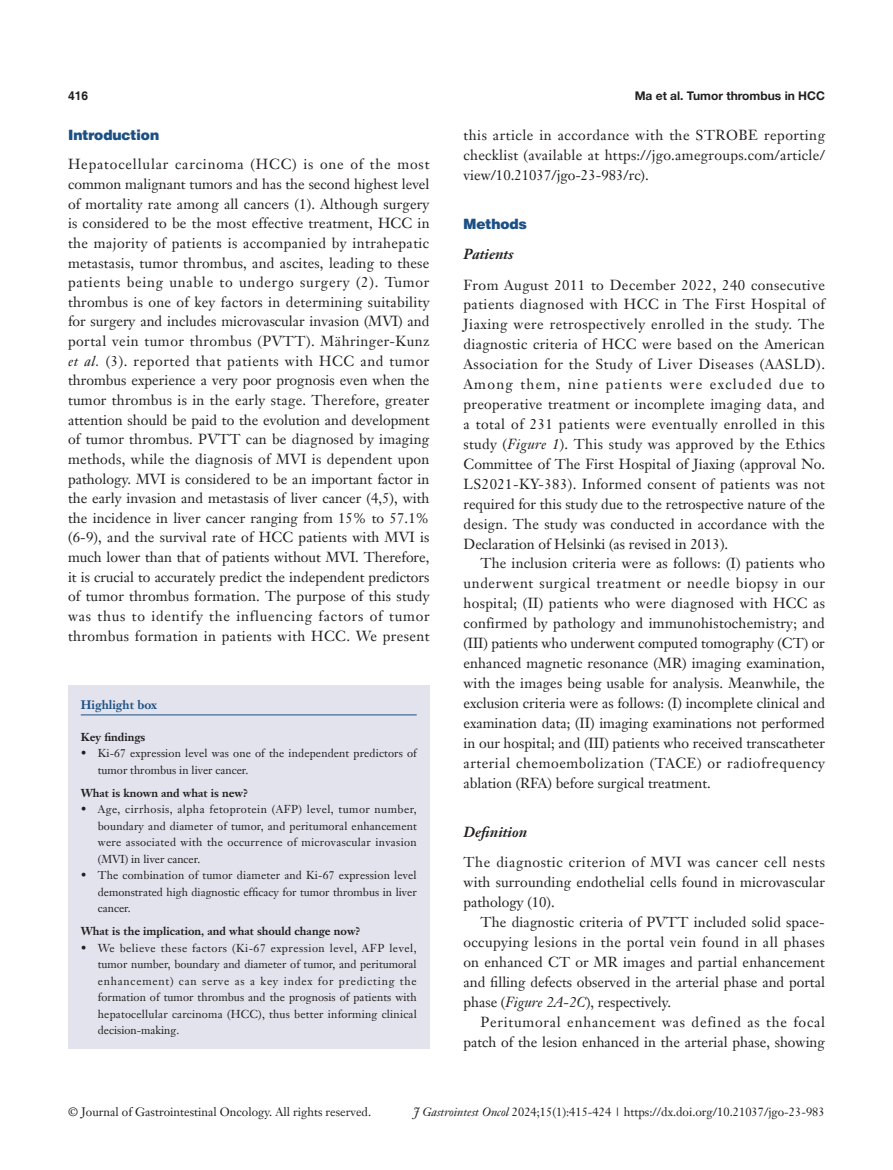
<style>
.page{position:relative;width:893px;height:1170px;background:#fff}
.page>*{position:absolute;margin:0;border:0;box-sizing:border-box;transform-origin:0 0}
.t1{font:14.25px/20px "Janson Text LT";color:#231f20;text-align:justify}
._2ji-6_5{font:italic 700 14.25px "Janson Text LT";color:#231f20}
._1ji-zhengti{font:900 14.25px "Helvetica";color:#1c5085}
._1ji-6_5{font:900 14.25px "Helvetica";color:#1c5085}
.t2{font:12px "Janson Text LT";color:#231f20}
.t3{font:700 12px "Helvetica Neue LT Pro";color:#231f20}
.Cite{font:700 12px "Janson Text LT";color:#1c5085}
.t4{font:700 12px "Helvetica";color:#231f20}
.box-zhengwen{font:11.25px/16.5px "Janson Text LT";letter-spacing:.01em;color:#231f20;text-align:justify}
.box-biaoti-1_5mm{font:700 11.25px "Janson Text LT";color:#231f20}
.box-biaoti{font:700 11.25px "Janson Text LT";color:#231f20}
.s1{font-style:italic}
</style>
<div class="page">
<div style="left:68px;top:685px;width:361px;height:363px;background:#e2e3ec"></div>
<hr style="left:81px;top:714px;width:336px;height:1px;background:#1c5085">
<p class="t4" style="left:68px;top:88px;width:22px">416</p>
<p class="t3" style="left:635px;top:88px;width:192px">Ma et al. Tumor thrombus in HCC</p>
<p class="_1ji-zhengti" style="left:68px;top:126px;width:93px">Introduction</p>
<p class="t1" style="left:68px;top:154px;width:363px">Hepatocellular carcinoma (HCC) is one of the most common malignant tumors and has the second highest level of mortality rate among all cancers (1). Although surgery is considered to be the most effective treatment, HCC in the majority of patients is accompanied by intrahepatic metastasis, tumor thrombus, and ascites, leading to these patients being unable to undergo surgery (2). Tumor thrombus is one of key factors in determining suitability for surgery and includes microvascular invasion (MVI) and portal vein tumor thrombus (PVTT). Mähringer-Kunz <span class="s1">et al.</span> (3). reported that patients with HCC and tumor thrombus experience a very poor prognosis even when the tumor thrombus is in the early stage. Therefore, greater attention should be paid to the evolution and development of tumor thrombus. PVTT can be diagnosed by imaging methods, while the diagnosis of MVI is dependent upon pathology. MVI is considered to be an important factor in the early invasion and metastasis of liver cancer (4,5), with the incidence in liver cancer ranging from 15% to 57.1% (6-9), and the survival rate of HCC patients with MVI is much lower than that of patients without MVI. Therefore, it is crucial to accurately predict the independent predictors of tumor thrombus formation. The purpose of this study was thus to identify the influencing factors of tumor thrombus formation in patients with HCC. We present</p>
<p class="Cite" style="left:81px;top:696px;width:78px">Highlight box</p>
<p class="box-biaoti" style="left:81px;top:729px;width:66px">Key findings</p>
<p class="box-zhengwen" style="left:98px;top:745px;width:320px;text-indent:-17px">• Ki-67 expression level was one of the independent predictors of tumor thrombus in liver cancer.</p>
<p class="box-biaoti-1_5mm" style="left:81px;top:785px;width:169px">What is known and what is new?</p>
<p class="box-zhengwen" style="left:98px;top:801px;width:321px;text-indent:-17px">• Age, cirrhosis, alpha fetoprotein (AFP) level, tumor number, boundary and diameter of tumor, and peritumoral enhancement were associated with the occurrence of microvascular invasion (MVI) in liver cancer.</p>
<p class="box-zhengwen" style="left:98px;top:867px;width:320px;text-indent:-17px">• The combination of tumor diameter and Ki-67 expression level demonstrated high diagnostic efficacy for tumor thrombus in liver cancer.</p>
<p class="box-biaoti-1_5mm" style="left:81px;top:924px;width:281px">What is the implication, and what should change now?</p>
<p class="box-zhengwen" style="left:98px;top:939px;width:321px;text-indent:-17px">• We believe these factors (Ki-67 expression level, AFP level, tumor number, boundary and diameter of tumor, and peritumoral enhancement) can serve as a key index for predicting the formation of tumor thrombus and the prognosis of patients with hepatocellular carcinoma (HCC), thus better informing clinical decision-making.</p>
<p class="t1" style="left:463px;top:125px;width:363px">this article in accordance with the STROBE reporting checklist (available at https://jgo.amegroups.com/article/ view/10.21037/jgo-23-983/rc).</p>
<p class="_1ji-6_5" style="left:463px;top:215px;width:65px">Methods</p>
<p class="_2ji-6_5" style="left:463px;top:245px;width:51px">Patients</p>
<p class="t1" style="left:463px;top:274px;width:363px">From August 2011 to December 2022, 240 consecutive patients diagnosed with HCC in The First Hospital of Jiaxing were retrospectively enrolled in the study. The diagnostic criteria of HCC were based on the American Association for the Study of Liver Diseases (AASLD).<br>Among them, nine patients were excluded due to preoperative treatment or incomplete imaging data, and a total of 231 patients were eventually enrolled in this study (<span class="s1">Figure 1</span>). This study was approved by the Ethics Committee of The First Hospital of Jiaxing (approval No.<br>LS2021-KY-383). Informed consent of patients was not required for this study due to the retrospective nature of the design. The study was conducted in accordance with the Declaration of Helsinki (as revised in 2013).</p>
<p class="t1" style="left:463px;top:553px;width:363px;text-indent:17px">The inclusion criteria were as follows: (I) patients who underwent surgical treatment or needle biopsy in our hospital; (II) patients who were diagnosed with HCC as confirmed by pathology and immunohistochemistry; and (III) patients who underwent computed tomography (CT) or enhanced magnetic resonance (MR) imaging examination, with the images being usable for analysis. Meanwhile, the exclusion criteria were as follows: (I) incomplete clinical and examination data; (II) imaging examinations not performed in our hospital; and (III) patients who received transcatheter arterial chemoembolization (TACE) or radiofrequency ablation (RFA) before surgical treatment.</p>
<p class="_2ji-6_5" style="left:463px;top:823px;width:65px">Definition</p>
<p class="t1" style="left:463px;top:852px;width:363px">The diagnostic criterion of MVI was cancer cell nests with surrounding endothelial cells found in microvascular pathology (10).</p>
<p class="t1" style="left:463px;top:912px;width:363px;text-indent:17px">The diagnostic criteria of PVTT included solid space&shy;occupying lesions in the portal vein found in all phases on enhanced CT or MR images and partial enhancement and filling defects observed in the arterial phase and portal phase (<span class="s1">Figure 2A-2C</span>), respectively.</p>
<p class="t1" style="left:463px;top:1011px;width:363px;text-align:right">Peritumoral enhancement was defined as the focal patch of the lesion enhanced in the arterial phase, showing</p>
<p class="t2" style="left:68px;top:1104px;width:304px">© Journal of Gastrointestinal Oncology. All rights reserved.</p>
<p class="t2" style="left:413px;top:1104px;width:413px"><span class="s1">J Gastrointest Oncol</span> 2024;15(1):415-424 | https://dx.doi.org/10.21037/jgo-23-983</p>
</div>
